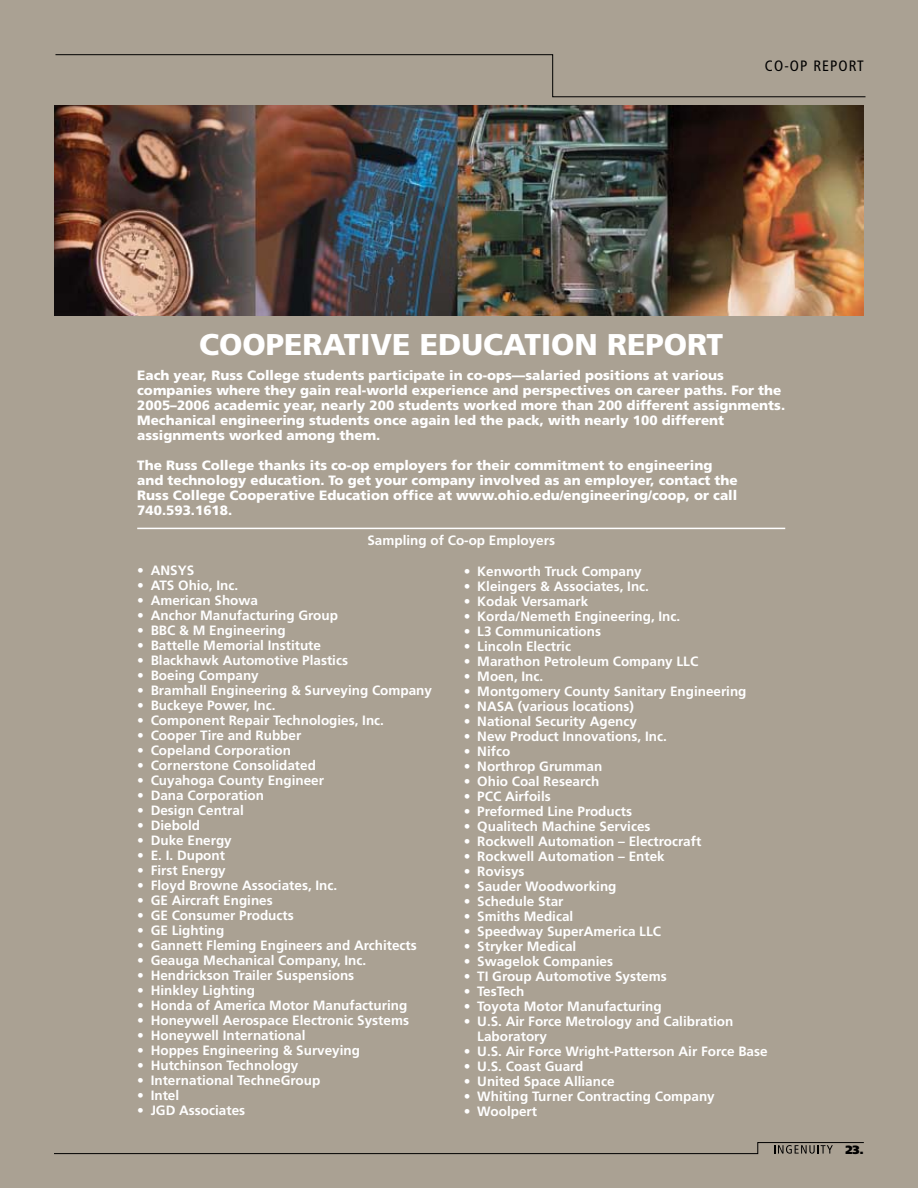
<style>
.page{position:relative;width:918px;height:1188px;background:#aaa193}
.page>*{position:absolute;margin:0;border:0;box-sizing:border-box;transform-origin:0 0}
.t1{font:900 30px "Frutiger";color:#fff}
.t2{font:condensed 15px "Frutiger";letter-spacing:.075em;color:#000}
.t3{font:700 13.5px/15.1px "Frutiger";color:#fff}
.t4{font:900 13.5px/15px "Frutiger";color:#fff}
.t5{font:900 12px "Frutiger";color:#000}
</style>
<div class="page">
<svg style="left:55px;top:54px;width:811px;height:44px"></svg>
<hr style="left:137px;top:528px;width:648px;height:1px;background:#fff">
<img style="left:54px;top:105px;width:810px;height:210px">
<svg style="left:54px;top:1142px;width:810px;height:12px"></svg>
<p class="t2" style="left:765px;top:57px;width:101px">CO-OP REPORT</p>
<h1 class="t1" style="left:199px;top:327px;width:525px">COOPERATIVE EDUCATION REPORT</h1>
<p class="t4" style="left:137px;top:368px;width:649px">Each year, Russ College students participate in co-ops—salaried positions at various companies where they gain real-world experience and perspectives on career paths. For the 2005–2006 academic year, nearly 200 students worked more than 200 different assignments.<br>Mechanical engineering students once again led the pack, with nearly 100 different assignments worked among them.</p>
<p class="t4" style="left:137px;top:458px;width:602px">The Russ College thanks its co-op employers for their commitment to engineering and technology education. To get your company involved as an employer, contact the Russ College Cooperative Education office at www.ohio.edu/engineering/coop, or call 740.593.1618.</p>
<p class="t3" style="left:367px;top:533px;width:189px">Sampling of Co-op Employers</p>
<p class="t3" style="left:137px;top:563px;width:59px">• ANSYS</p>
<p class="t3" style="left:137px;top:578px;width:102px">• ATS Ohio, Inc.</p>
<p class="t3" style="left:137px;top:593px;width:122px">• American Showa</p>
<p class="t3" style="left:137px;top:608px;width:202px">• Anchor Manufacturing Group</p>
<p class="t3" style="left:137px;top:623px;width:150px">• BBC &amp; M Engineering</p>
<p class="t3" style="left:137px;top:638px;width:185px">• Battelle Memorial Institute</p>
<p class="t3" style="left:137px;top:653px;width:212px">• Blackhawk Automotive Plastics</p>
<p class="t3" style="left:137px;top:668px;width:123px">• Boeing Company</p>
<p class="t3" style="left:137px;top:683px;width:296px">• Bramhall Engineering &amp; Surveying Company</p>
<p class="t3" style="left:137px;top:698px;width:140px">• Buckeye Power, Inc.</p>
<p class="t3" style="left:137px;top:713px;width:248px">• Component Repair Technologies, Inc.</p>
<p class="t3" style="left:137px;top:728px;width:166px">• Cooper Tire and Rubber</p>
<p class="t3" style="left:137px;top:743px;width:155px">• Copeland Corporation</p>
<p class="t3" style="left:137px;top:758px;width:180px">• Cornerstone Consolidated</p>
<p class="t3" style="left:137px;top:773px;width:188px">• Cuyahoga County Engineer</p>
<p class="t3" style="left:137px;top:788px;width:128px">• Dana Corporation</p>
<p class="t3" style="left:137px;top:803px;width:108px">• Design Central</p>
<p class="t3" style="left:137px;top:818px;width:65px">• Diebold</p>
<p class="t3" style="left:137px;top:833px;width:96px">• Duke Energy</p>
<p class="t3" style="left:137px;top:848px;width:89px">• E. I. Dupont</p>
<p class="t3" style="left:137px;top:863px;width:90px">• First Energy</p>
<p class="t3" style="left:137px;top:878px;width:202px">• Floyd Browne Associates, Inc.</p>
<p class="t3" style="left:137px;top:893px;width:137px">• GE Aircraft Engines</p>
<p class="t3" style="left:137px;top:908px;width:158px">• GE Consumer Products</p>
<p class="t3" style="left:137px;top:923px;width:89px">• GE Lighting</p>
<p class="t3" style="left:137px;top:938px;width:281px">• Gannett Fleming Engineers and Architects</p>
<p class="t3" style="left:137px;top:953px;width:231px">• Geauga Mechanical Company, Inc.</p>
<p class="t3" style="left:137px;top:968px;width:219px">• Hendrickson Trailer Suspensions</p>
<p class="t3" style="left:137px;top:983px;width:119px">• Hinkley Lighting</p>
<p class="t3" style="left:137px;top:998px;width:272px">• Honda of America Motor Manufacturing</p>
<p class="t3" style="left:137px;top:1013px;width:273px">• Honeywell Aerospace Electronic Systems</p>
<p class="t3" style="left:137px;top:1028px;width:170px">• Honeywell International</p>
<p class="t3" style="left:137px;top:1043px;width:224px">• Hoppes Engineering &amp; Surveying</p>
<p class="t3" style="left:137px;top:1058px;width:163px">• Hutchinson Technology</p>
<p class="t3" style="left:137px;top:1073px;width:185px">• International TechneGroup</p>
<p class="t3" style="left:137px;top:1088px;width:44px">• Intel</p>
<p class="t3" style="left:137px;top:1103px;width:109px">• JGD Associates</p>
<p class="t3" style="left:464px;top:563px;width:180px">• Kenworth Truck Company</p>
<p class="t3" style="left:464px;top:578px;width:187px">• Kleingers &amp; Associates, Inc.</p>
<p class="t3" style="left:464px;top:593px;width:126px">• Kodak Versamark</p>
<p class="t3" style="left:464px;top:608px;width:218px">• Korda/Nemeth Engineering, Inc.</p>
<p class="t3" style="left:464px;top:623px;width:139px">• L3 Communications</p>
<p class="t3" style="left:464px;top:638px;width:109px">• Lincoln Electric</p>
<p class="t3" style="left:464px;top:653px;width:236px">• Marathon Petroleum Company LLC</p>
<p class="t3" style="left:464px;top:668px;width:81px">• Moen, Inc.</p>
<p class="t3" style="left:464px;top:683px;width:284px">• Montgomery County Sanitary Engineering</p>
<p class="t3" style="left:464px;top:698px;width:172px">• NASA (various locations)</p>
<p class="t3" style="left:464px;top:713px;width:175px">• National Security Agency</p>
<p class="t3" style="left:464px;top:728px;width:205px">• New Product Innovations, Inc.</p>
<p class="t3" style="left:464px;top:743px;width:48px">• Nifco</p>
<p class="t3" style="left:464px;top:758px;width:140px">• Northrop Grumman</p>
<p class="t3" style="left:464px;top:773px;width:137px">• Ohio Coal Research</p>
<p class="t3" style="left:464px;top:788px;width:89px">• PCC Airfoils</p>
<p class="t3" style="left:464px;top:803px;width:170px">• Preformed Line Products</p>
<p class="t3" style="left:464px;top:818px;width:188px">• Qualitech Machine Services</p>
<p class="t3" style="left:464px;top:833px;width:239px">• Rockwell Automation – Electrocraft</p>
<p class="t3" style="left:464px;top:848px;width:203px">• Rockwell Automation – Entek</p>
<p class="t3" style="left:464px;top:863px;width:62px">• Rovisys</p>
<p class="t3" style="left:464px;top:878px;width:154px">• Sauder Woodworking</p>
<p class="t3" style="left:464px;top:893px;width:101px">• Schedule Star</p>
<p class="t3" style="left:464px;top:908px;width:111px">• Smiths Medical</p>
<p class="t3" style="left:464px;top:923px;width:199px">• Speedway SuperAmerica LLC</p>
<p class="t3" style="left:464px;top:938px;width:114px">• Stryker Medical</p>
<p class="t3" style="left:464px;top:953px;width:151px">• Swagelok Companies</p>
<p class="t3" style="left:464px;top:968px;width:205px">• TI Group Automotive Systems</p>
<p class="t3" style="left:464px;top:983px;width:62px">• TesTech</p>
<p class="t3" style="left:464px;top:998px;width:200px">• Toyota Motor Manufacturing</p>
<p class="t3" style="left:477px;top:1013px;width:258px;text-indent:-14px">• U.S. Air Force Metrology and Calibration<br>Laboratory</p>
<p class="t3" style="left:464px;top:1043px;width:305px">• U.S. Air Force Wright-Patterson Air Force Base</p>
<p class="t3" style="left:464px;top:1058px;width:121px">• U.S. Coast Guard</p>
<p class="t3" style="left:464px;top:1073px;width:152px">• United Space Alliance</p>
<p class="t3" style="left:464px;top:1088px;width:253px">• Whiting Turner Contracting Company</p>
<p class="t3" style="left:464px;top:1103px;width:75px">• Woolpert</p>
<p class="t5" style="left:845px;top:1142px;width:20px">23.</p>
</div>
